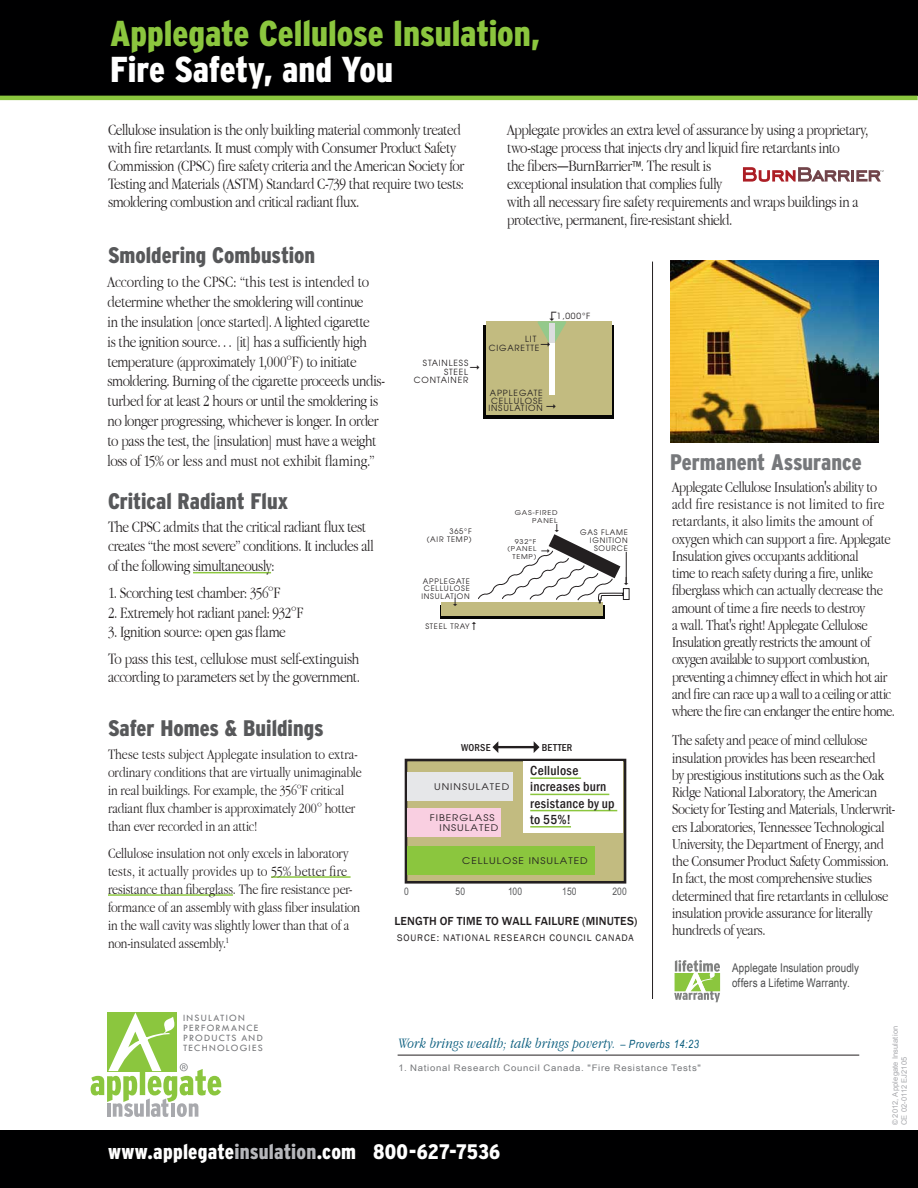
<style>
.page{position:relative;width:918px;height:1188px;background:#fff}
.page>*{position:absolute;margin:0;border:0;box-sizing:border-box;transform-origin:0 0}
.t1{font:900 condensed 36px "Interstate";letter-spacing:-.005em;color:#8bc63e}
.t2{font:900 condensed 36px "Interstate";letter-spacing:-.005em;color:#fff}
.t3{font:900 condensed 22.5px "Interstate";color:#57585a}
.t4{font:900 condensed 22.5px "Interstate";color:#76787b}
.t5{font:900 condensed 21px "Interstate";letter-spacing:.01em;color:#fff}
.t6{font:300 16.5px/19.8px "Apple Garamond";letter-spacing:-.02em;color:#231f20}
.t7{font:300 15.75px/17.2px "Apple Garamond";letter-spacing:-.02em;color:#231f20}
.t8{font:300 15px/18px "Apple Garamond";letter-spacing:-.005em;color:#231f20}
.t9{font:italic 300 15px "Apple Garamond";letter-spacing:.02em;color:#005779}
.t10{font:500 condensed 13.5px/16.2px "Franklin Gothic";letter-spacing:.03em;color:#231f20}
.t11{font:12px/14.4px "Arial Narrow";letter-spacing:.01em;color:#4b4c4d}
.t12{font:500 12px "Franklin Gothic";letter-spacing:.015em;color:#231f20}
.t13{font:10.35px "Arial Narrow";letter-spacing:.005em;color:#57585a}
.t14{font:500 condensed 10.35px "Franklin Gothic";letter-spacing:.02em;color:#231f20}
.t15{font:500 10.05px "Tw Cen";letter-spacing:.13em;color:#757679}
.t16{font:9.75px "Franklin Gothic";letter-spacing:.09em;color:#231f20}
.t17{font:9.15px/10.5px "Avant Garde";letter-spacing:.1em;color:#231f20;scale:1.11 1}
.t18{font:9px "Arial Narrow";letter-spacing:.06em;color:#76787b;scale:1.3 1}
.t19{font:8.55px/8.6px "Avant Garde";letter-spacing:.1em;color:#231f20;text-align:center}
.t20{font:7.5px/7.5px "Avant Garde";letter-spacing:.1em;color:#231f20;text-align:right}
.t21{font:7.5px/9px "Arial";letter-spacing:.02em;color:#a8a9ad}
.t22{font:6.6px/7.5px "Avant Garde";letter-spacing:.1em;color:#231f20;text-align:right;scale:1.11 1}
.s1{font-family:"Franklin Gothic";font-weight:400}
.s2{font-family:"Arial Narrow";font-weight:400;font-size:13.5px}
.s3{font-family:"Arial Narrow";font-weight:400;font-size:11.25px}
.s4{color:#b6b7bb}
</style>
<div class="page">
<div style="left:0;top:0;width:918px;height:96px;background:#000001"></div>
<hr style="left:193px;top:572px;width:78px;height:1px;background:#8bc63e">
<hr style="left:652px;top:262px;width:1px;height:737px;background:#231f20">
<img style="left:670px;top:261px;width:208px;height:182px">
<svg style="left:743px;top:167px;width:140px;height:15px"></svg>
<hr style="left:271px;top:876px;width:80px;height:2px;background:#8bc63e">
<hr style="left:108px;top:894px;width:125px;height:2px;background:#8bc63e">
<div style="left:483px;top:325px;width:131px;height:93px;background:#050504"></div>
<div style="left:486px;top:321px;width:126px;height:94px;background:#c2bb80"></div>
<div style="left:549px;top:323px;width:6px;height:71px;background:#fff"></div>
<svg style="left:440px;top:605px;width:164px;height:14px"></svg>
<div style="left:442px;top:602px;width:161px;height:13px;background:#c2bb80"></div>
<div style="left:406px;top:760px;width:219px;height:122px;background:#c2bb80"></div>
<div style="left:405px;top:759px;width:221px;height:125px;border:3px solid #231f20"></div>
<hr style="left:515px;top:761px;width:1px;height:125px;background:#fff">
<svg style="left:492px;top:741px;width:48px;height:12px"></svg>
<hr style="left:569px;top:762px;width:1px;height:121px;background:#fff">
<hr style="left:460px;top:762px;width:1px;height:123px;background:#fff">
<div style="left:407px;top:809px;width:94px;height:28px;background:#f9cfe1"></div>
<div style="left:407px;top:846px;width:188px;height:29px;background:#8bc63e"></div>
<div style="left:407px;top:773px;width:106px;height:28px;background:#e6e7e9"></div>
<div style="left:524px;top:761px;width:99px;height:72px;background:#fff"></div>
<hr style="left:530px;top:777px;width:51px;height:2px;background:#8bc63e">
<hr style="left:530px;top:794px;width:79px;height:1px;background:#8bc63e">
<hr style="left:530px;top:810px;width:87px;height:1px;background:#8bc63e">
<hr style="left:530px;top:826px;width:41px;height:2px;background:#8bc63e">
<div style="left:0;top:1131px;width:918px;height:57px;background:#000001"></div>
<svg style="left:674px;top:960px;width:46px;height:42px"></svg>
<svg style="left:91px;top:1012px;width:130px;height:105px"></svg>
<hr style="left:398px;top:1055px;width:461px;height:1px;background:#231f20">
<hr style="left:0;top:96px;width:918px;height:4px;background:#8bc63e">
<svg style="left:537px;top:321px;width:29px;height:22px"></svg>
<svg style="left:478px;top:534px;width:152px;height:69px"></svg>
<p class="t1" style="left:110px;top:11px;width:431px">Applegate Cellulose Insulation,</p>
<p class="t2" style="left:110px;top:47px;width:284px">Fire Safety, and You</p>
<p class="t6" style="left:108px;top:121px;width:358px;line-height:18px">Cellulose insulation is the only building material commonly treated with fire retardants. It must comply with Consumer Product Safety Commission (CPSC) fire safety criteria and the American Society for Testing and Materials (ASTM) Standard C-739 that require two tests: smoldering combustion and critical radiant flux.</p>
<p class="t6" style="left:507px;top:121px;width:363px;line-height:18px">Applegate provides an extra level of assurance by using a proprietary, two-stage process that injects dry and liquid fire retardants into<br>the fibers<span class="s1">—</span>BurnBarrier<span class="s2">™</span>. The result is<br>exceptional insulation that complies fully<br>with all necessary fire safety requirements and wraps buildings in a protective, permanent, fire-resistant shield.</p>
<p class="t3" style="left:108px;top:242px;width:209px">Smoldering Combustion</p>
<p class="t6" style="left:108px;top:272px;width:279px">According to the CPSC: “this test is intended to determine whether the smoldering will continue<br>in the insulation [once started]. A lighted cigarette<br>is the ignition source… [it] has a sufficiently high temperature (approximately 1,000°F) to initiate smoldering. Burning of the cigarette proceeds undis&shy;turbed for at least 2 hours or until the smoldering is no longer progressing, whichever is longer. In order to pass the test, the [insulation] must have a weight loss of 15% or less and must not exhibit flaming.”</p>
<p class="t3" style="left:108px;top:487px;width:182px">Critical Radiant Flux</p>
<p class="t6" style="left:108px;top:516px;width:267px">The CPSC admits that the critical radiant flux test creates “the most severe” conditions. It includes all of the following simultaneously:</p>
<p class="t6" style="left:108px;top:582px;width:174px">1. Scorching test chamber: 356°F</p>
<p class="t6" style="left:108px;top:602px;width:197px">2. Extremely hot radiant panel: 932°F</p>
<p class="t6" style="left:108px;top:622px;width:179px">3. Ignition source: open gas flame</p>
<p class="t6" style="left:108px;top:649px;width:254px;line-height:18px">To pass this test, cellulose must self-extinguish according to parameters set by the government.</p>
<p class="t3" style="left:108px;top:715px;width:217px">Safer Homes &amp; Buildings</p>
<p class="t8" style="left:108px;top:745px;width:255px">These tests subject Applegate insulation to extra&shy;ordinary conditions that are virtually unimaginable in real buildings. For example, the 356°F critical radiant flux chamber is approximately 200° hotter than ever recorded in an attic!</p>
<p class="t8" style="left:108px;top:844px;width:254px">Cellulose insulation not only excels in laboratory tests, it actually provides up to 55% better fire resistance than fiberglass. The fire resistance per&shy;formance of an assembly with glass fiber insulation in the wall cavity was slightly lower than that of a non-insulated assembly.<sup>1</sup></p>
<p class="t15" style="left:183px;top:1012px;width:63px">INSULATION</p>
<p class="t15" style="left:183px;top:1022px;width:77px">PERFORMANCE</p>
<p class="t15" style="left:183px;top:1032px;width:81px">PRODUCTS AND</p>
<p class="t15" style="left:183px;top:1042px;width:81px">TECHNOLOGIES</p>
<p class="t19" style="left:414px;top:359px;width:56px;text-align:right">STAINLESS<br>STEEL<br>CONTAINER</p>
<p class="t19" style="left:489px;top:335px;width:52px;text-align:left;text-indent:36px">LIT<br>CIGARETTE</p>
<p class="t19" style="left:488px;top:389px;width:56px;line-height:7.4px">APPLEGATE<br>CELLULOSE<br>INSULATION</p>
<p class="t19" style="left:557px;top:311px;width:35px">1,000°F</p>
<p class="t20" style="left:427px;top:528px;width:46px">365°F<br>(AIR TEMP)</p>
<p class="t20" style="left:421px;top:577px;width:50px;text-align:center">APPLEGATE<br>CELLULOSE<br>INSULATION</p>
<p class="t20" style="left:425px;top:622px;width:46px">STEEL TRAY</p>
<p class="t22" style="left:515px;top:509px;width:40px">GAS-FIRED<br>PANEL</p>
<p class="t22" style="left:508px;top:537px;width:28px">932°F (PANEL<br>TEMP)</p>
<p class="t20" style="left:580px;top:529px;width:49px">GAS FLAME<br>IGNITION<br>SOURCE</p>
<p class="t14" style="left:461px;top:741px;width:31px">WORSE</p>
<p class="t14" style="left:542px;top:741px;width:32px">BETTER</p>
<p class="t17" style="left:434px;top:781px;width:69px">UNINSULATED</p>
<p class="t17" style="left:439px;top:812px;width:55px;text-indent:-10px">FIBERGLASS<br>INSULATED</p>
<p class="t17" style="left:462px;top:856px;width:115px">CELLULOSE INSULATED</p>
<p class="t10" style="left:530px;top:762px;width:86px">Cellulose increases burn resistance by up to 55%!</p>
<p class="t13" style="left:404px;top:885px;width:6px">0</p>
<p class="t13" style="left:456px;top:885px;width:11px">50</p>
<p class="t13" style="left:508px;top:885px;width:16px">100</p>
<p class="t13" style="left:562px;top:885px;width:16px">150</p>
<p class="t13" style="left:613px;top:885px;width:16px">200</p>
<p class="t12" style="left:395px;top:914px;width:244px">LENGTH OF TIME TO WALL FAILURE (MINUTES)</p>
<p class="t16" style="left:397px;top:931px;width:238px">SOURCE: NATIONAL RESEARCH COUNCIL CANADA</p>
<p class="t4" style="left:670px;top:449px;width:193px">Permanent Assurance</p>
<p class="t7" style="left:672px;top:478px;width:224px">Applegate Cellulose Insulation's ability to add fire resistance is not limited to fire retardants, it also limits the amount of oxygen which can support a fire. Applegate Insulation gives occupants additional<br>time to reach safety during a fire, unlike fiberglass which can actually decrease the amount of time a fire needs to destroy<br>a wall. That's right! Applegate Cellulose Insulation greatly restricts the amount of oxygen available to support combustion, preventing a chimney effect in which hot air and fire can race up a wall to a ceiling or attic where the fire can endanger the entire home.</p>
<p class="t7" style="left:672px;top:731px;width:225px">The safety and peace of mind cellulose insulation provides has been researched<br>by prestigious institutions such as the Oak Ridge National Laboratory, the American Society for Testing and Materials, Underwrit&shy;ers Laboratories, Tennessee Technological University, the Department of Energy, and the Consumer Product Safety Commission.<br>In fact, the most comprehensive studies determined that fire retardants in cellulose insulation provide assurance for literally hundreds of years.</p>
<p class="t11" style="left:732px;top:960px;width:129px">Applegate Insulation proudly offers a Lifetime Warranty.</p>
<p class="t9" style="left:399px;top:1035px;width:302px">Work brings wealth; talk brings poverty. <span class="s3">– Proverbs 14:23</span></p>
<p class="t18" style="left:398px;top:1061px;width:234px">1. National Research Council Canada. "Fire Resistance Tests"</p>
<p class="t21" style="left:891px;top:1125px;width:101px;rotate:-90deg">© 2012, Applegate Insulation<br>CE 02-0112 EJ2105</p>
<p class="t5" style="left:108px;top:1139px;width:394px">www.applegate<span class="s4">insulation</span>.com 800-627-7536</p>
</div>
